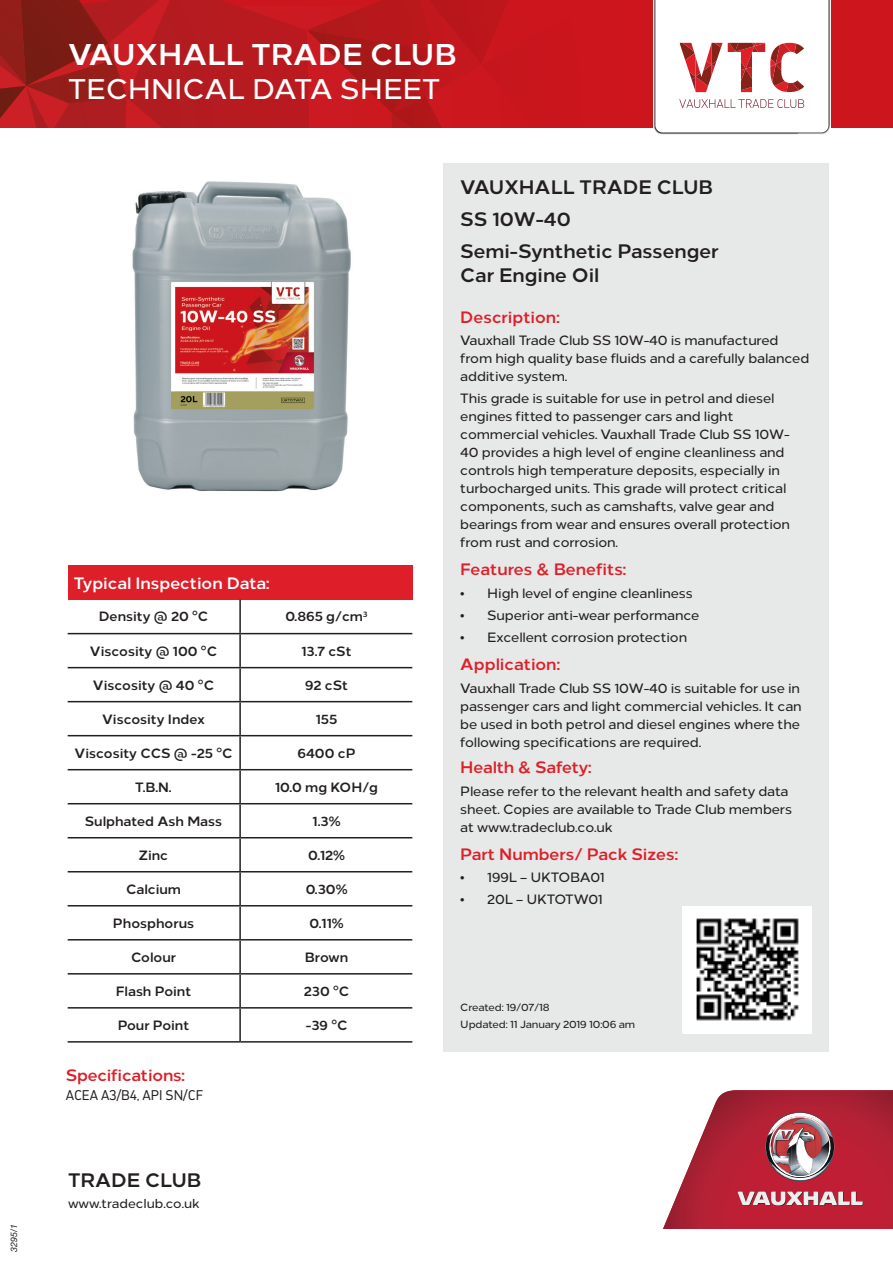
<style>
.page{position:relative;width:893px;height:1263px;background:#fff}
.page>*{position:absolute;margin:0;border:0;box-sizing:border-box;transform-origin:0 0}
.t1{font:700 30px "Vauxhall Neue";color:#fff}
.t2{font:28.5px "Vauxhall Neue";color:#fff}
.t3{font:700 19.5px/23.4px "Vauxhall Neue";color:#231f20}
.t4{font:700 16.5px "Vauxhall Neue";color:#de1f29}
.t5{font:700 16.5px "Vauxhall Neue";color:#fff}
.t6{font:13.5px/18px "Vauxhall Neue";letter-spacing:-.01em;color:#231f20}
.t7{font:700 13.5px "Vauxhall Neue";color:#231f20}
.t8{font:13.5px "Vauxhall";color:#231f20}
.t9{font:12.9px "Vauxhall Neue";color:#231f20}
.t10{font:10.5px/16.5px "Vauxhall Neue";letter-spacing:-.01em;color:#231f20}
.t11{font:italic 9px "Helvetica Neue LT Pro";color:#231f20}
</style>
<div class="page">
<div style="left:443px;top:163px;width:385px;height:888px;background:#e7e9e8"></div>
<img style="left:132px;top:181px;width:219px;height:311px">
<div style="left:682px;top:906px;width:130px;height:127px;background:#fff"></div>
<img style="left:696px;top:918px;width:103px;height:103px">
<div style="left:68px;top:566px;width:344px;height:34px;background:#de1f29"></div>
<hr style="left:239px;top:600px;width:2px;height:33px;background:#231f20">
<hr style="left:68px;top:633px;width:172px;height:1px;background:#231f20">
<hr style="left:240px;top:633px;width:172px;height:1px;background:#231f20">
<hr style="left:239px;top:634px;width:2px;height:33px;background:#231f20">
<hr style="left:68px;top:667px;width:172px;height:1px;background:#231f20">
<hr style="left:240px;top:667px;width:172px;height:1px;background:#231f20">
<hr style="left:239px;top:668px;width:2px;height:33px;background:#231f20">
<hr style="left:68px;top:701px;width:172px;height:1px;background:#231f20">
<hr style="left:240px;top:701px;width:172px;height:1px;background:#231f20">
<hr style="left:239px;top:702px;width:2px;height:33px;background:#231f20">
<hr style="left:68px;top:735px;width:172px;height:1px;background:#231f20">
<hr style="left:240px;top:735px;width:172px;height:1px;background:#231f20">
<hr style="left:239px;top:736px;width:2px;height:33px;background:#231f20">
<hr style="left:68px;top:769px;width:172px;height:1px;background:#231f20">
<hr style="left:240px;top:769px;width:172px;height:1px;background:#231f20">
<hr style="left:239px;top:770px;width:2px;height:33px;background:#231f20">
<hr style="left:68px;top:803px;width:172px;height:1px;background:#231f20">
<hr style="left:240px;top:803px;width:172px;height:1px;background:#231f20">
<hr style="left:239px;top:804px;width:2px;height:33px;background:#231f20">
<hr style="left:68px;top:837px;width:172px;height:1px;background:#231f20">
<hr style="left:240px;top:837px;width:172px;height:1px;background:#231f20">
<hr style="left:239px;top:838px;width:2px;height:33px;background:#231f20">
<hr style="left:68px;top:871px;width:172px;height:1px;background:#231f20">
<hr style="left:240px;top:871px;width:172px;height:1px;background:#231f20">
<hr style="left:239px;top:872px;width:2px;height:33px;background:#231f20">
<hr style="left:68px;top:905px;width:172px;height:1px;background:#231f20">
<hr style="left:240px;top:905px;width:172px;height:1px;background:#231f20">
<hr style="left:239px;top:906px;width:2px;height:33px;background:#231f20">
<hr style="left:68px;top:939px;width:172px;height:1px;background:#231f20">
<hr style="left:240px;top:939px;width:172px;height:1px;background:#231f20">
<hr style="left:239px;top:940px;width:2px;height:33px;background:#231f20">
<hr style="left:68px;top:973px;width:172px;height:1px;background:#231f20">
<hr style="left:240px;top:973px;width:172px;height:1px;background:#231f20">
<hr style="left:239px;top:974px;width:2px;height:33px;background:#231f20">
<hr style="left:68px;top:1007px;width:172px;height:1px;background:#231f20">
<hr style="left:240px;top:1007px;width:172px;height:1px;background:#231f20">
<hr style="left:239px;top:1008px;width:2px;height:33px;background:#231f20">
<hr style="left:68px;top:1041px;width:172px;height:1px;background:#231f20">
<hr style="left:240px;top:1041px;width:172px;height:1px;background:#231f20">
<div style="left:0;top:0;width:893px;height:128px;background:#cd151d"></div>
<svg style="left:0;top:0;width:508px;height:128px"></svg>
<img style="left:654px;top:0;width:176px;height:134px">
<svg style="left:655px;top:0;width:173px;height:133px;background:#f3e3e3"></svg>
<svg style="left:663px;top:1090px;width:230px;height:139px;background:#bc4e5d"></svg>
<p class="t11" style="left:8px;top:1252px;width:30px;rotate:-90deg">3295/1</p>
<h1 class="t1" style="left:68px;top:36px;width:390px">VAUXHALL TRADE CLUB</h1>
<h2 class="t2" style="left:68px;top:72px;width:374px">TECHNICAL DATA SHEET</h2>
<p class="t5" style="left:74px;top:573px;width:197px">Typical Inspection Data:</p>
<p class="t7" style="left:99px;top:608px;width:111px">Density @ 20 °C</p>
<p class="t7" style="left:285px;top:608px;width:84px">0.865 g/cm<sup>3</sup></p>
<p class="t7" style="left:90px;top:643px;width:129px">Viscosity @ 100 °C</p>
<p class="t7" style="left:302px;top:643px;width:52px">13.7 cSt</p>
<p class="t7" style="left:93px;top:677px;width:123px">Viscosity @ 40 °C</p>
<p class="t7" style="left:305px;top:677px;width:44px">92 cSt</p>
<p class="t7" style="left:102px;top:711px;width:104px">Viscosity Index</p>
<p class="t7" style="left:316px;top:711px;width:23px">155</p>
<p class="t7" style="left:75px;top:745px;width:159px">Viscosity CCS @ -25 °C</p>
<p class="t7" style="left:298px;top:745px;width:59px">6400 cP</p>
<p class="t7" style="left:135px;top:779px;width:38px">T.B.N.</p>
<p class="t7" style="left:275px;top:779px;width:105px">10.0 mg KOH/g</p>
<p class="t7" style="left:85px;top:813px;width:139px">Sulphated Ash Mass</p>
<p class="t7" style="left:313px;top:813px;width:29px">1.3%</p>
<p class="t7" style="left:139px;top:847px;width:31px">Zinc</p>
<p class="t7" style="left:308px;top:847px;width:38px">0.12%</p>
<p class="t7" style="left:126px;top:881px;width:56px">Calcium</p>
<p class="t7" style="left:306px;top:881px;width:43px">0.30%</p>
<p class="t7" style="left:113px;top:915px;width:83px">Phosphorus</p>
<p class="t7" style="left:310px;top:915px;width:36px">0.11%</p>
<p class="t7" style="left:131px;top:949px;width:46px">Colour</p>
<p class="t7" style="left:305px;top:949px;width:45px">Brown</p>
<p class="t7" style="left:116px;top:983px;width:77px">Flash Point</p>
<p class="t7" style="left:304px;top:983px;width:47px">230 °C</p>
<p class="t7" style="left:118px;top:1017px;width:73px">Pour Point</p>
<p class="t7" style="left:306px;top:1017px;width:43px">-39 °C</p>
<p class="t4" style="left:66px;top:1065px;width:121px">Specifications:</p>
<p class="t8" style="left:66px;top:1086px;width:139px">ACEA A3/B4, API SN/CF</p>
<h3 class="t3" style="left:68px;top:1168px;width:135px">TRADE CLUB</h3>
<p class="t9" style="left:68px;top:1195px;width:133px">www.tradeclub.co.uk</p>
<p class="t3" style="left:460px;top:176px;width:254px">VAUXHALL TRADE CLUB</p>
<p class="t3" style="left:460px;top:207px;width:112px">SS 10W-40</p>
<p class="t3" style="left:460px;top:239px;width:260px">Semi-Synthetic Passenger<br>Car Engine Oil</p>
<p class="t4" style="left:460px;top:307px;width:101px">Description:</p>
<p class="t6" style="left:460px;top:331px;width:351px">Vauxhall Trade Club SS 10W-40 is manufactured from high quality base fluids and a carefully balanced additive system.</p>
<p class="t6" style="left:460px;top:389px;width:331px">This grade is suitable for use in petrol and diesel engines fitted to passenger cars and light commercial vehicles. Vauxhall Trade Club SS 10W-40 provides a high level of engine cleanliness and controls high temperature deposits, especially in turbocharged units. This grade will protect critical components, such as camshafts, valve gear and bearings from wear and ensures overall protection from rust and corrosion.</p>
<p class="t4" style="left:460px;top:559px;width:167px">Features &amp; Benefits:</p>
<p class="t6" style="left:460px;top:584px;width:234px">• High level of engine cleanliness</p>
<p class="t6" style="left:460px;top:606px;width:241px">• Superior anti-wear performance</p>
<p class="t6" style="left:460px;top:628px;width:228px">• Excellent corrosion protection</p>
<p class="t4" style="left:460px;top:654px;width:101px">Application:</p>
<p class="t6" style="left:460px;top:679px;width:343px">Vauxhall Trade Club SS 10W-40 is suitable for use in passenger cars and light commercial vehicles. It can be used in both petrol and diesel engines where the following specifications are required.</p>
<p class="t4" style="left:460px;top:757px;width:133px">Health &amp; Safety:</p>
<p class="t6" style="left:460px;top:782px;width:333px">Please refer to the relevant health and safety data sheet. Copies are available to Trade Club members at www.tradeclub.co.uk</p>
<p class="t4" style="left:460px;top:844px;width:219px">Part Numbers/ Pack Sizes:</p>
<p class="t6" style="left:460px;top:868px;width:146px">• 199L – UKTOBA01</p>
<p class="t6" style="left:460px;top:890px;width:144px">• 20L – UKTOTW01</p>
<p class="t10" style="left:460px;top:999px;width:176px">Created: 19/07/18<br>Updated: 11 January 2019 10:06 am</p>
</div>
